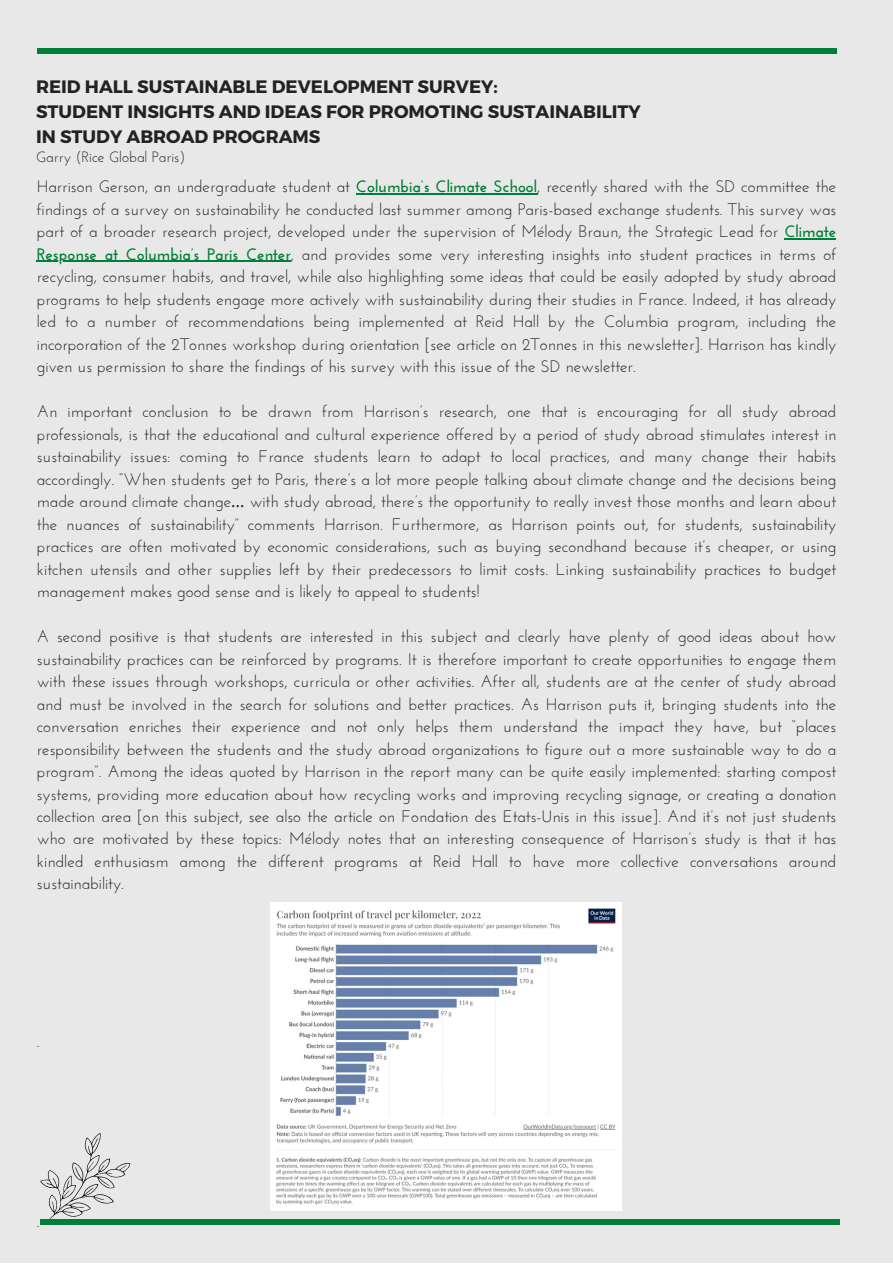
<style>
.page{position:relative;width:893px;height:1264px;background:#fff}
.page>*{position:absolute;margin:0;border:0;box-sizing:border-box;transform-origin:0 0}
.t1{font:700 18px "Montserrat";color:#222}
.t2{font:16.65px/22.5px "Josefin Sans";color:#222;text-align:justify}
.t3{font:15px "Josefin Sans";color:#222}
.s1{font-weight:700;color:#008037}
.s2{font-family:"Noto Sans Gurmukhi"}
</style>
<div class="page">
<div style="left:0;top:0;width:892px;height:1262px;background:#e8e8e8"></div>
<hr style="left:356px;top:193px;width:181px;height:1px;background:#008037">
<hr style="left:784px;top:238px;width:52px;height:1px;background:#008037">
<hr style="left:37px;top:261px;width:254px;height:1px;background:#008037">
<div style="left:37px;top:48px;width:799px;height:6px;background:#008037"></div>
<div style="left:40px;top:1219px;width:799px;height:5px;background:#008037"></div>
<svg style="left:40px;top:1133px;width:90px;height:86px"></svg>
<img style="left:271px;top:902px;width:351px;height:308px">
<p class="t1" style="left:36px;top:75px;width:463px">REID HALL SUSTAINABLE DEVELOPMENT SURVEY:</p>
<p class="t1" style="left:36px;top:100px;width:606px">STUDENT INSIGHTS AND IDEAS FOR PROMOTING SUSTAINABILITY</p>
<p class="t1" style="left:36px;top:125px;width:286px">IN STUDY ABROAD PROGRAMS</p>
<p class="t3" style="left:36px;top:151px;width:151px">Garry (Rice Global Paris)</p>
<p class="t2" style="left:37px;top:177px;width:801px">Harrison Gerson, an undergraduate student at <span class="s1">Columbia’s Climate School</span>, recently shared with the SD committee the findings of a survey on sustainability he conducted last summer among Paris-based exchange students. This survey was part of a broader research project, developed under the supervision of Mélody Braun, the Strategic Lead for <span class="s1">Climate Response at Columbia’s Paris Center</span>, and provides some very interesting insights into student practices in terms of recycling, consumer habits, and travel, while also highlighting some ideas that could be easily adopted by study abroad programs to help students engage more actively with sustainability during their studies in France. Indeed, it has already led to a number of recommendations being implemented at Reid Hall by the Columbia program, including the incorporation of the 2Tonnes workshop during orientation [see article on 2Tonnes in this newsletter]. Harrison has kindly given us permission to share the findings of his survey with this issue of the SD newsletter.</p>
<p class="t2" style="left:37px;top:402px;width:801px">An important conclusion to be drawn from Harrison’s research, one that is encouraging for all study abroad professionals, is that the educational and cultural experience offered by a period of study abroad stimulates interest in sustainability issues: coming to France students learn to adapt to local practices, and many change their habits accordingly. “When students get to Paris, there’s a lot more people talking about climate change and the decisions being made around climate change<span class="s2">…</span> with study abroad, there’s the opportunity to really invest those months and learn about the nuances of sustainability” comments Harrison. Furthermore, as Harrison points out, for students, sustainability practices are often motivated by economic considerations, such as buying secondhand because it’s cheaper, or using kitchen utensils and other supplies left by their predecessors to limit costs. Linking sustainability practices to budget management makes good sense and is likely to appeal to students!</p>
<p class="t2" style="left:37px;top:626px;width:801px">A second positive is that students are interested in this subject and clearly have plenty of good ideas about how sustainability practices can be reinforced by programs. It is therefore important to create opportunities to engage them with these issues through workshops, curricula or other activities. After all, students are at the center of study abroad and must be involved in the search for solutions and better practices. As Harrison puts it, bringing students into the conversation enriches their experience and not only helps them understand the impact they have, but “places responsibility between the students and the study abroad organizations to figure out a more sustainable way to do a program”. Among the ideas quoted by Harrison in the report many can be quite easily implemented: starting compost systems, providing more education about how recycling works and improving recycling signage, or creating a donation collection area [on this subject, see also the article on Fondation des Etats-Unis in this issue]. And it’s not just students who are motivated by these topics: Mélody notes that an interesting consequence of Harrison’s study is that it has kindled enthusiasm among the different programs at Reid Hall to have more collective conversations around sustainability.</p>
<p class="t2" style="left:37px;top:1031px;width:4px">.</p>
<p class="t2" style="left:37px;top:1211px;width:4px">.</p>
</div>
